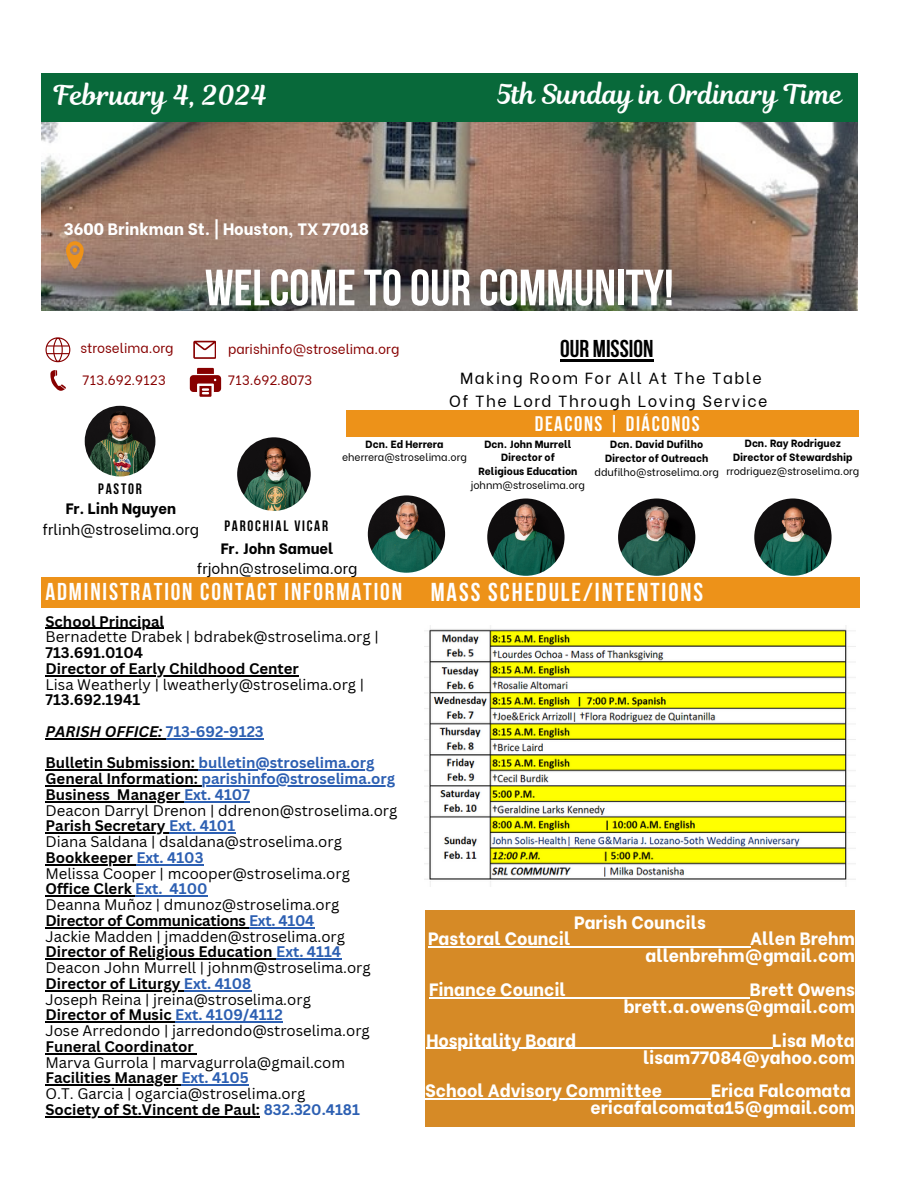
<style>
.page{position:relative;width:918px;height:1188px;background:#fff}
.page>*{position:absolute;margin:0;border:0;box-sizing:border-box;transform-origin:0 0}
.t1{font:700 51px "Bebas Neue";color:#fff}
.t2{font:27px "Magnolia Script";color:#fff}
.t3{font:700 25.8px "Bebas Neue";letter-spacing:.075em;color:#fff}
.t4{font:700 24.3px "Bebas Neue";letter-spacing:.075em;color:#fff}
.t5{font:700 24.3px "Bebas Neue";color:#000}
.t6{font:700 21px "Bebas Neue";letter-spacing:.075em;color:#fff}
.t7{font:800 17.85px/16.8px "Be Vietnam";color:#fff;text-align:right}
.t8{font:800 16.5px "Be Vietnam";color:#fff}
.t9{font:16.05px/22.5px "Be Vietnam";letter-spacing:.09em;color:#000;text-align:center}
.t10{font:15px/15.8px "Canva Sans";color:#000}
.t11{font:700 15px "Canva Sans";color:#000}
.t12{font:700 15px "Canva Sans";color:#2c5fb2}
.t13{font:15px "Be Vietnam";color:#000}
.t14{font:700 15px "Canva Sans";letter-spacing:-.02em;color:#000}
.t15{font:800 15px "Be Vietnam";color:#000}
.t16{font:italic 700 15px "Canva Sans";color:#000}
.t17{font:700 15px "Bebas Neue";letter-spacing:.115em;color:#000}
.t18{font:13.5px "Be Vietnam";color:#870000}
.t19{font:800 10.5px "Be Vietnam";color:#000}
.t20{font:10.5px "Be Vietnam";color:#000}
.s1{font-weight:700}
.s2{font-style:normal;color:#2c5fb2}
.s3{color:#000}
.s4{font-weight:700;color:#2c5fb2}
.s5{color:#2c5fb2}
</style>
<div class="page">
<img style="left:41px;top:122px;width:817px;height:189px">
<svg style="left:66px;top:241px;width:18px;height:27px"></svg>
<svg style="left:46px;top:337px;width:24px;height:25px"></svg>
<svg style="left:193px;top:341px;width:23px;height:18px"></svg>
<svg style="left:50px;top:370px;width:16px;height:21px"></svg>
<div style="left:41px;top:577px;width:818px;height:31px;background:#ed9219"></div>
<div style="left:347px;top:411px;width:512px;height:26px;background:#ed9219"></div>
<img style="left:85px;top:406px;width:70px;height:71px;border-radius:50%">
<img style="left:237px;top:437px;width:74px;height:74px;border-radius:50%">
<svg style="left:190px;top:368px;width:31px;height:29px"></svg>
<img style="left:487px;top:499px;width:78px;height:77px;border-radius:50%">
<img style="left:618px;top:499px;width:77px;height:77px;border-radius:50%">
<img style="left:754px;top:499px;width:78px;height:77px;border-radius:50%">
<img style="left:45px;top:1117px;width:215px;height:1px">
<div style="left:41px;top:74px;width:817px;height:48px;background:#08693a"></div>
<hr style="left:45px;top:628px;width:119px;height:1px;background:#000">
<hr style="left:45px;top:675px;width:254px;height:1px;background:#000">
<hr style="left:45px;top:738px;width:121px;height:1px;background:#000">
<hr style="left:166px;top:738px;width:98px;height:1px;background:#2c5fb2">
<hr style="left:45px;top:770px;width:154px;height:1px;background:#000">
<hr style="left:199px;top:770px;width:176px;height:1px;background:#2c5fb2">
<hr style="left:45px;top:785px;width:157px;height:1px;background:#000">
<hr style="left:202px;top:785px;width:193px;height:1px;background:#2c5fb2">
<hr style="left:45px;top:801px;width:65px;height:1px;background:#000">
<hr style="left:117px;top:801px;width:67px;height:1px;background:#000">
<hr style="left:184px;top:801px;width:66px;height:1px;background:#2c5fb2">
<hr style="left:45px;top:833px;width:124px;height:1px;background:#000">
<hr style="left:169px;top:833px;width:66px;height:1px;background:#2c5fb2">
<hr style="left:45px;top:864px;width:91px;height:1px;background:#000">
<hr style="left:136px;top:864px;width:68px;height:1px;background:#2c5fb2">
<hr style="left:45px;top:896px;width:90px;height:1px;background:#000">
<svg style="left:135px;top:896px;width:35px;height:1px"></svg>
<hr style="left:170px;top:896px;width:38px;height:1px;background:#2c5fb2">
<hr style="left:45px;top:927px;width:204px;height:1px;background:#000">
<hr style="left:249px;top:927px;width:65px;height:1px;background:#2c5fb2">
<hr style="left:45px;top:959px;width:231px;height:1px;background:#000">
<hr style="left:276px;top:959px;width:65px;height:1px;background:#2c5fb2">
<hr style="left:45px;top:990px;width:139px;height:1px;background:#000">
<hr style="left:184px;top:990px;width:67px;height:1px;background:#2c5fb2">
<hr style="left:45px;top:1022px;width:130px;height:1px;background:#000">
<hr style="left:175px;top:1022px;width:108px;height:1px;background:#2c5fb2">
<hr style="left:45px;top:1053px;width:149px;height:1px;background:#000">
<hr style="left:45px;top:1085px;width:136px;height:1px;background:#000">
<hr style="left:181px;top:1085px;width:68px;height:1px;background:#2c5fb2">
<hr style="left:45px;top:1116px;width:215px;height:1px;background:#000">
<div style="left:425px;top:911px;width:430px;height:216px;background:#d68a26"></div>
<img style="left:424px;top:625px;width:431px;height:261px">
<hr style="left:560px;top:359px;width:93px;height:2px;background:#000">
<hr style="left:428px;top:947px;width:142px;height:1px;background:#fff">
<hr style="left:570px;top:947px;width:180px;height:1px;background:#fff">
<hr style="left:429px;top:997px;width:137px;height:1px;background:#fff">
<hr style="left:566px;top:997px;width:184px;height:1px;background:#fff">
<hr style="left:426px;top:1048px;width:150px;height:1px;background:#fff">
<hr style="left:576px;top:1048px;width:196px;height:1px;background:#fff">
<hr style="left:425px;top:1098px;width:237px;height:2px;background:#fff">
<hr style="left:662px;top:1098px;width:49px;height:2px;background:#fff">
<img style="left:368px;top:495px;width:77px;height:78px;border-radius:50%">
<p class="t2" style="left:54px;top:77px;width:214px">February 4, 2024</p>
<p class="t2" style="left:497px;top:75px;width:348px">5th Sunday in Ordinary Time</p>
<p class="t8" style="left:64px;top:216px;width:307px">3600 Brinkman St. | Houston, TX 77018</p>
<p class="t1" style="left:205px;top:267px;width:470px">WELCOMETOOUR COMMUNITY!</p>
<p class="t18" style="left:80px;top:337px;width:95px">stroselima.org</p>
<p class="t18" style="left:228px;top:338px;width:173px">parishinfo@stroselima.org</p>
<p class="t18" style="left:83px;top:369px;width:85px">713.692.9123</p>
<p class="t18" style="left:228px;top:369px;width:85px">713.692.8073</p>
<p class="t5" style="left:560px;top:338px;width:95px">OUR MISSION</p>
<p class="t9" style="left:449px;top:365px;width:320px">Making Room For All At The Table<br>Of The Lord Through Loving Service</p>
<p class="t6" style="left:535px;top:415px;width:166px">DEACONS | DIÁCONOS</p>
<p class="t19" style="left:745px;top:434px;width:97px">Dcn. Ray Rodriguez</p>
<p class="t19" style="left:733px;top:448px;width:121px">Director of Stewardship</p>
<p class="t20" style="left:726px;top:462px;width:135px">rrodriguez@stroselima.org</p>
<p class="t19" style="left:610px;top:435px;width:94px">Dcn. David Dufilho</p>
<p class="t19" style="left:605px;top:449px;width:105px">Director of Outreach</p>
<p class="t20" style="left:595px;top:463px;width:126px">ddufilho@stroselima.org</p>
<p class="t19" style="left:366px;top:435px;width:79px">Dcn. Ed Herrera</p>
<p class="t20" style="left:342px;top:449px;width:126px">eherrera@stroselima.org</p>
<p class="t19" style="left:485px;top:435px;width:88px">Dcn. John Murrell</p>
<p class="t19" style="left:501px;top:449px;width:55px">Director of</p>
<p class="t19" style="left:478px;top:463px;width:101px">Religious Education</p>
<p class="t20" style="left:471px;top:477px;width:116px">johnm@stroselima.org</p>
<p class="t17" style="left:98px;top:483px;width:45px">PASTOR</p>
<h6 class="t15" style="left:66px;top:496px;width:112px">Fr. Linh Nguyen</h6>
<h1 class="t13" style="left:43px;top:517px;width:158px">frlinh@stroselima.org</h1>
<p class="t17" style="left:224px;top:520px;width:105px">PAROCHIAL VICAR</p>
<p class="t15" style="left:221px;top:536px;width:114px">Fr. John Samuel</p>
<p class="t13" style="left:197px;top:556px;width:162px">frjohn@stroselima.org</p>
<p class="t11" style="left:45px;top:611px;width:120px">School Principal</p>
<p class="t10" style="left:45px;top:629px;width:335px">Bernadette Drabek | bdrabek@stroselima.org |<br><span class="s1">713.691.0104</span></p>
<p class="t11" style="left:45px;top:658px;width:255px">Director of Early Childhood Center</p>
<p class="t10" style="left:45px;top:676px;width:320px">Lisa Weatherly | lweatherly@stroselima.org |</p>
<h5 class="t11" style="left:45px;top:689px;width:96px">713.692.1941</h5>
<p class="t16" style="left:45px;top:721px;width:220px">PARISH OFFICE: <span class="s2">713-692-9123</span></p>
<p class="t12" style="left:45px;top:752px;width:331px"><span class="s3">Bulletin Submission:</span> bulletin@stroselima.org</p>
<p class="t12" style="left:45px;top:768px;width:351px"><span class="s3">General Information:</span> parishinfo@stroselima.org</p>
<p class="t11" style="left:45px;top:784px;width:66px">Business</p>
<p class="t3" style="left:431px;top:581px;width:274px">MASS SCHEDULE/INTENTIONS</p>
<p class="t4" style="left:45px;top:582px;width:358px">ADMINISTRATION CONTACT INFORMATION</p>
<p class="t10" style="left:45px;top:786px;width:353px;text-indent:71px"><span class="s1">Manager</span> <span class="s4">Ext. 4107<br></span>Deacon Darryl Drenon | ddrenon@stroselima.org</p>
<p class="t11" style="left:45px;top:815px;width:191px">Parish Secretary <span class="s5">Ext. 4101</span></p>
<p class="t10" style="left:45px;top:834px;width:298px">Diana Saldana | dsaldana@stroselima.org</p>
<p class="t11" style="left:45px;top:847px;width:160px">Bookkeeper <span class="s5">Ext. 4103</span></p>
<p class="t10" style="left:45px;top:865px;width:306px">Melissa Cooper | mcooper@stroselima.org</p>
<p class="t11" style="left:45px;top:878px;width:164px">Office Clerk <span class="s5">Ext. 4100</span></p>
<p class="t10" style="left:45px;top:897px;width:295px">Deanna Muñoz | dmunoz@stroselima.org</p>
<p class="t14" style="left:45px;top:910px;width:271px">Director of Communications <span class="s5">Ext. 4104</span></p>
<p class="t10" style="left:45px;top:928px;width:301px">Jackie Madden | jmadden@stroselima.org</p>
<p class="t11" style="left:45px;top:941px;width:297px">Director of Religious Education <span class="s5">Ext. 4114</span></p>
<p class="t10" style="left:45px;top:960px;width:327px">Deacon John Murrell | johnm@stroselima.org</p>
<p class="t11" style="left:45px;top:973px;width:207px">Director of Liturgy <span class="s5">Ext. 4108</span></p>
<p class="t10" style="left:45px;top:991px;width:267px">Joseph Reina | jreina@stroselima.org</p>
<p class="t11" style="left:45px;top:1004px;width:239px">Director of Music <span class="s5">Ext. 4109/4112</span></p>
<p class="t10" style="left:45px;top:1023px;width:326px">Jose Arredondo | jarredondo@stroselima.org</p>
<p class="t11" style="left:45px;top:1036px;width:150px">Funeral Coordinator</p>
<p class="t10" style="left:45px;top:1054px;width:301px">Marva Gurrola | marvagurrola@gmail.com</p>
<p class="t11" style="left:45px;top:1067px;width:205px">Facilities Manager <span class="s5">Ext. 4105</span></p>
<h2 class="t10" style="left:45px;top:1086px;width:261px">O.T. Garcia | ogarcia@stroselima.org</h2>
<h2 class="t11" style="left:45px;top:1099px;width:316px">Society of St.Vincent de Paul: <span class="s5">832.320.4181</span></h2>
<p class="t7" style="left:574px;top:912px;width:133px">Parish Councils</p>
<p class="t7" style="left:428px;top:929px;width:144px">Pastoral Council</p>
<p class="t7" style="left:645px;top:929px;width:211px">Allen Brehm allenbrehm@gmail.com</p>
<p class="t7" style="left:429px;top:979px;width:138px">Finance Council</p>
<p class="t7" style="left:624px;top:979px;width:233px">Brett Owens brett.a.owens@gmail.com</p>
<p class="t7" style="left:426px;top:1030px;width:151px">Hospitality Board</p>
<p class="t7" style="left:643px;top:1030px;width:213px">Lisa Mota lisam77084@yahoo.com</p>
<p class="t7" style="left:425px;top:1081px;width:238px">School Advisory Committee</p>
<p class="t7" style="left:590px;top:1081px;width:266px">Erica Falcomata ericafalcomata15@gmail.com</p>
</div>
